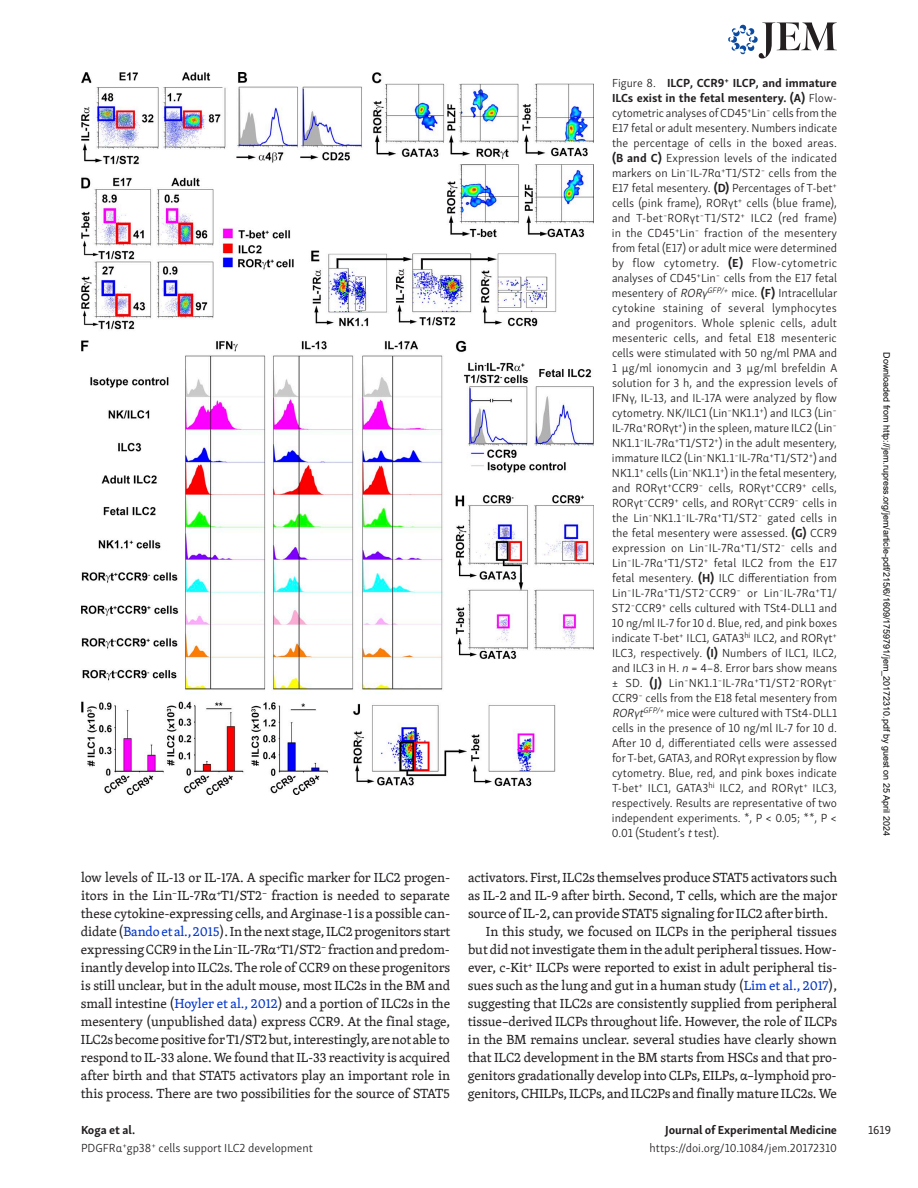
<style>
.page{position:relative;width:918px;height:1188px;background:#fff}
.page>*{position:absolute;margin:0;border:0;box-sizing:border-box;transform-origin:0 0}
.t1{font:13.5px/18px "Skolar PE";letter-spacing:-.005em;color:#231f20;text-align:justify}
.t2{font:300 12px/15px "Skolar Sans PE";color:#231f20}
.t3{font:700 12px "Skolar Sans PE";letter-spacing:-.005em;color:#231f20}
.t4{font:12px "Skolar Sans PE";color:#231f20}
.t5{font:9px "Arial";color:#000}
.s1{font-weight:700}
.s2{font-style:italic}
.s3{color:#0034c9}
</style>
<div class="page">
<svg style="left:728px;top:23px;width:109px;height:35px"></svg>
<img style="left:81px;top:72px;width:513px;height:723px">
<p class="t2" style="left:612px;top:75px;width:227px;text-align:justify">Figure 8. <span class="s1">ILCP, CCR9</span><sup>+</sup> <span class="s1">ILCP, and immature ILCs exist in the fetal mesentery. (A)</span> Flow&shy;cytometric analyses of CD45<sup>+</sup>Lin<sup>−</sup> cells from the E17 fetal or adult mesentery. Numbers indicate the percentage of cells in the boxed areas. <span class="s1">(B and C)</span> Expression levels of the indicated markers on Lin<sup>−</sup>IL-7Rα<sup>+</sup>T1/ST2<sup>−</sup> cells from the E17 fetal mesentery. <span class="s1">(D)</span> Percentages of T-bet<sup>+ </sup>cells (pink frame), RORγt<sup>+</sup> cells (blue frame), and T-bet<sup>−</sup>RORγt<sup>−</sup>T1/ST2<sup>+</sup> ILC2 (red frame) in the CD45<sup>+</sup>Lin<sup>−</sup> fraction of the mesentery from fetal (E17) or adult mice were determined by flow cytometry. <span class="s1">(E)</span> Flow-cytometric analyses of CD45<sup>+</sup>Lin<sup>−</sup> cells from the E17 fetal mesentery of <span class="s2">RORγ</span><sup>GFP/+</sup> mice. <span class="s1">(F)</span> Intracellular cytokine staining of several lymphocytes and progenitors. Whole splenic cells, adult mesenteric cells, and fetal E18 mesenteric cells were stimulated with 50 ng/ml PMA and 1 µg/ml ionomycin and 3 µg/ml brefeldin A solution for 3 h, and the expression levels of IFNγ, IL-13, and IL-17A were analyzed by flow cytometry. NK/ILC1 (Lin<sup>−</sup>NK1.1<sup>+</sup>) and ILC3 (Lin<sup>− </sup>IL-7Rα<sup>+</sup>RORγt<sup>+</sup>) in the spleen, mature ILC2 (Lin<sup>− </sup>NK1.1<sup>−</sup>IL-7Rα<sup>+</sup>T1/ST2<sup>+</sup>) in the adult mesentery, immature ILC2 (Lin<sup>−</sup>NK1.1<sup>−</sup>IL-7Rα<sup>+</sup>T1/ST2<sup>+</sup>) and NK1.1<sup>+</sup> cells (Lin<sup>−</sup>NK1.1<sup>+</sup>) in the fetal mesentery, and RORγt<sup>+</sup>CCR9<sup>−</sup> cells, RORγt<sup>+</sup>CCR9<sup>+</sup> cells, RORγt<sup>−</sup>CCR9<sup>+</sup> cells, and RORγt<sup>−</sup>CCR9<sup>−</sup> cells in the Lin<sup>−</sup>NK1.1<sup>−</sup>IL-7Rα<sup>+</sup>T1/ST2<sup>−</sup> gated cells in the fetal mesentery were assessed. <span class="s1">(G)</span> CCR9 expression on Lin<sup>−</sup>IL-7Rα<sup>+</sup>T1/ST2<sup>−</sup> cells and Lin<sup>−</sup>IL-7Rα<sup>+</sup>T1/ST2<sup>+</sup> fetal ILC2 from the E17 fetal mesentery. <span class="s1">(H)</span> ILC differentiation from Lin<sup>−</sup>IL-7Rα<sup>+</sup>T1/ST2<sup>−</sup>CCR9<sup>−</sup> or Lin<sup>−</sup>IL-7Rα<sup>+</sup>T1/ ST2<sup>−</sup>CCR9<sup>+</sup> cells cultured with TSt4-DLL1 and 10 ng/ml IL-7 for 10 d. Blue, red, and pink boxes indicate T-bet<sup>+</sup> ILC1, GATA3<sup>hi</sup> ILC2, and RORγt<sup>+ </sup>ILC3, respectively. <span class="s1">(I)</span> Numbers of ILC1, ILC2, and ILC3 in H. <span class="s2">n</span> = 4–8. Error bars show means ± SD. <span class="s1">(J)</span> Lin<sup>−</sup>NK1.1<sup>−</sup>IL-7Rα<sup>+</sup>T1/ST2<sup>−</sup>RORγt<sup>− </sup>CCR9<sup>−</sup> cells from the E18 fetal mesentery from <span class="s2">RORγt</span><sup>GFP/+</sup> mice were cultured with TSt4-DLL1 cells in the presence of 10 ng/ml IL-7 for 10 d.<br>After 10 d, differentiated cells were assessed for T-bet, GATA3, and RORγt expression by flow cytometry. Blue, red, and pink boxes indicate T-bet<sup>+</sup> ILC1, GATA3<sup>hi</sup> ILC2, and RORγt<sup>+</sup> ILC3, respectively. Results are representative of two independent experiments. *, P &lt; 0.05; **, P &lt; 0.01 (Student’s <span class="s2">t</span>test).</p>
<p class="t1" style="left:81px;top:868px;width:371px">low levels of IL-13 or IL-17A. A specific marker for ILC2 progen&shy;itors in the Lin<sup>−</sup>IL-7Rα<sup>+</sup>T1/ST2<sup>−</sup> fraction is needed to separate these cytokine-expressing cells, and Arginase-1 is a possible can&shy;didate (<span class="s3">Bando et al., 2015</span>). In the next stage, ILC2 progenitors start expressing CCR9 in the Lin<sup>−</sup>IL-7Rα<sup>+</sup>T1/ST2<sup>−</sup> fraction and predom&shy;inantly develop into ILC2s. The role of CCR9 on these progenitors is still unclear, but in the adult mouse, most ILC2s in the BM and small intestine (<span class="s3">Hoyler et al., 2012</span>) and a portion of ILC2s in the mesentery (unpublished data) express CCR9. At the final stage, ILC2s become positive for T1/ST2 but, interestingly, are not able to respond to IL-33 alone. We found that IL-33 reactivity is acquired after birth and that STAT5 activators play an important role in this process. There are two possibilities for the source of STAT5</p>
<p class="t1" style="left:468px;top:868px;width:371px">activators. First, ILC2s themselves produce STAT5 activators such</p>
<p class="t1" style="left:468px;top:886px;width:371px">as IL-2 and IL-9 after birth. Second, T cells, which are the major</p>
<p class="t1" style="left:468px;top:904px;width:362px">source of IL-2, can provide STAT5 signaling for ILC2 after birth.</p>
<p class="t1" style="left:486px;top:922px;width:352px">In this study, we focused on ILCPs in the peripheral tissues</p>
<p class="t1" style="left:468px;top:940px;width:370px">but did not investigate them in the adult peripheral tissues. How-</p>
<p class="t1" style="left:468px;top:958px;width:371px">ever, c-Kit<sup>+</sup> ILCPs were reported to exist in adult peripheral tis-</p>
<p class="t1" style="left:468px;top:976px;width:371px">sues such as the lung and gut in a human study (<span class="s3">Lim et al., 2017</span>),</p>
<p class="t1" style="left:468px;top:994px;width:371px">suggesting that ILC2s are consistently supplied from peripheral</p>
<p class="t1" style="left:468px;top:1012px;width:371px">tissue–derived ILCPs throughout life. However, the role of ILCPs</p>
<p class="t1" style="left:468px;top:1030px;width:370px">in the BM remains unclear. several studies have clearly shown</p>
<p class="t1" style="left:468px;top:1048px;width:371px">that ILC2 development in the BM starts from HSCs and that pro-</p>
<p class="t1" style="left:468px;top:1066px;width:370px">genitors gradationally develop into CLPs, EILPs, α–lymphoid pro-</p>
<p class="t1" style="left:468px;top:1084px;width:370px">genitors, CHILPs, ILCPs, and ILC2Ps and finally mature ILC2s. We</p>
<p class="t2" style="left:81px;top:1120px;width:233px;line-height:18px"><span class="s1">Koga et al.<br></span>PDGFRα<sup>+</sup>gp38<sup>+</sup> cells support ILC2 development</p>
<p class="t3" style="left:665px;top:1120px;width:173px">Journal of Experimental Medicine</p>
<p class="t2" style="left:650px;top:1140px;width:189px">https://doi.org/10.1084/jem.20172310</p>
<p class="t5" style="left:890px;top:352px;width:485px;rotate:90deg">Downloaded from http://jem.rupress.org/jem/article-pdf/215/6/1609/1759791/jem_20172310.pdf by guest on 25 April 2024</p>
<p class="t4" style="left:868px;top:1121px;width:24px">1619</p>
</div>
